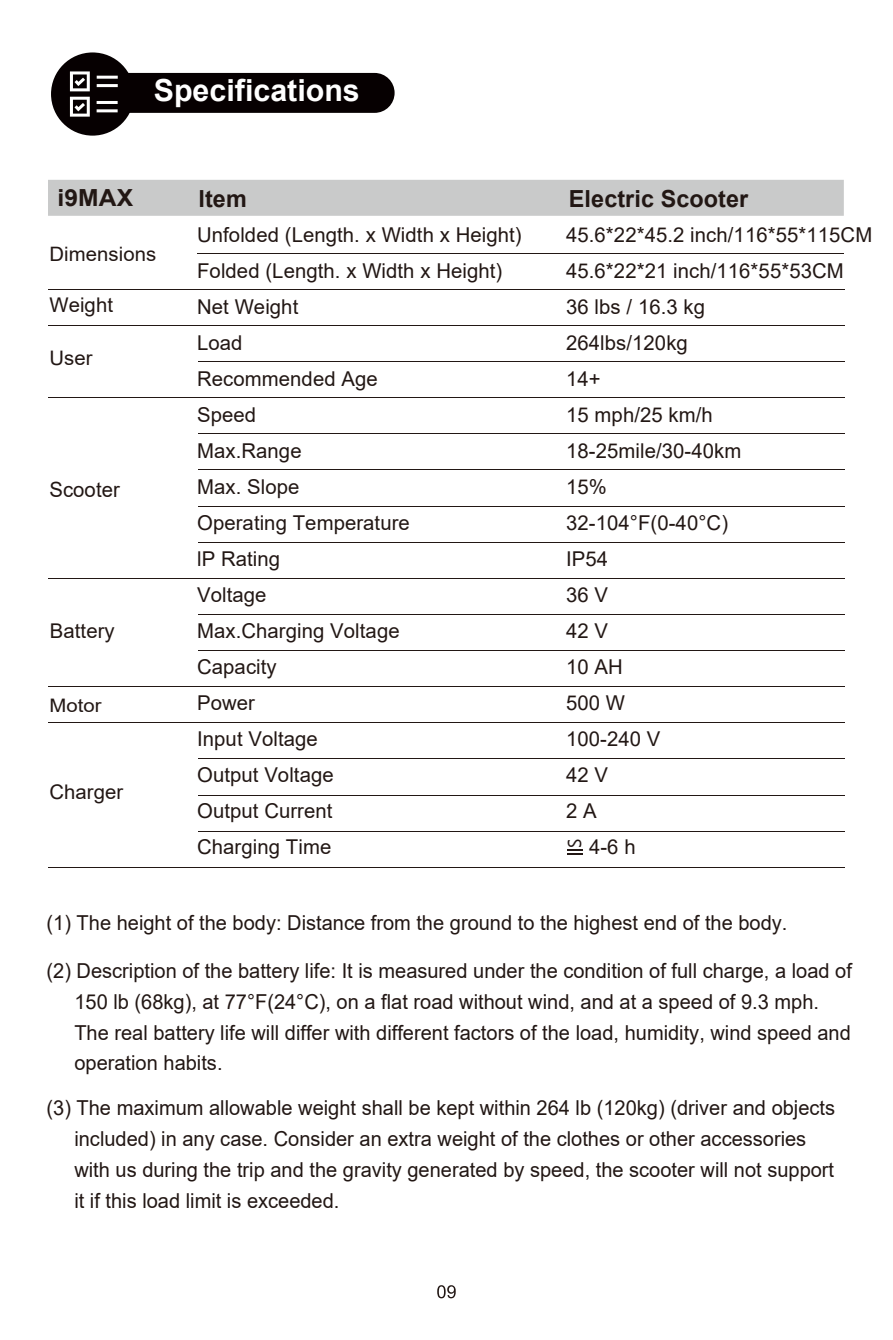
<style>
.page{position:relative;width:893px;height:1340px;background:#fff}
.page>*{position:absolute;margin:0;border:0;box-sizing:border-box;transform-origin:0 0}
.t1{font:700 30.38px "Arial";color:#fff}
.t2{font:700 23.62px "Arial";letter-spacing:.005em;color:#221714}
.t3{font:700 23.62px "Arial";letter-spacing:.005em;color:#221714;scale:1.05 1}
.t4{font:20.93px "Arial";letter-spacing:.005em;color:#221714}
.t5{font:20.7px/30.8px "Arial";color:#221714}
.t6{font:20.47px/36px "Arial";letter-spacing:.005em;color:#221714}
.t7{font:20.25px "Arial";letter-spacing:.005em;color:#221714}
.t8{font:20.03px "Arial";color:#221714}
.t9{font:19.8px "Arial";letter-spacing:.005em;color:#221714}
.t10{font:18.68px "Arial";letter-spacing:.005em;color:#221714;scale:1.09 1}
</style>
<div class="page">
<div style="left:48px;top:180px;width:796px;height:36px;background:#c9caca"></div>
<hr style="left:197px;top:253px;width:647px;height:1px;background:#221714">
<hr style="left:48px;top:289px;width:797px;height:1px;background:#221714">
<hr style="left:48px;top:325px;width:797px;height:1px;background:#221714">
<hr style="left:198px;top:361px;width:647px;height:1px;background:#221714">
<hr style="left:48px;top:397px;width:797px;height:1px;background:#221714">
<hr style="left:198px;top:433px;width:647px;height:1px;background:#221714">
<hr style="left:198px;top:469px;width:647px;height:1px;background:#221714">
<hr style="left:198px;top:506px;width:647px;height:1px;background:#221714">
<hr style="left:198px;top:542px;width:647px;height:1px;background:#221714">
<hr style="left:48px;top:578px;width:797px;height:1px;background:#221714">
<hr style="left:198px;top:614px;width:647px;height:1px;background:#221714">
<hr style="left:198px;top:650px;width:647px;height:1px;background:#221714">
<hr style="left:48px;top:686px;width:797px;height:1px;background:#221714">
<hr style="left:48px;top:722px;width:797px;height:1px;background:#221714">
<hr style="left:198px;top:758px;width:647px;height:1px;background:#221714">
<hr style="left:198px;top:794px;width:647px;height:1px;background:#221714">
<hr style="left:198px;top:830px;width:647px;height:1px;background:#221714">
<hr style="left:48px;top:867px;width:797px;height:1px;background:#221714">
<svg style="left:437px;top:1285px;width:19px;height:13px"></svg>
<div style="left:51px;top:52px;width:83px;height:84px;background:#060001;border-radius:50%"></div>
<div style="left:106px;top:73px;width:289px;height:40px;background:#060001;border-radius:20px"></div>
<svg style="left:70px;top:71px;width:48px;height:46px"></svg>
<svg style="left:567px;top:849px;width:16px;height:5px"></svg>
<h1 class="t1" style="left:154px;top:69px;width:208px">Specifications</h1>
<p class="t3" style="left:58px;top:181px;width:73px">i9MAX</p>
<p class="t2" style="left:198px;top:182px;width:50px">ltem</p>
<p class="t2" style="left:569px;top:182px;width:181px">Electric Scooter</p>
<p class="t9" style="left:49px;top:240px;width:108px">Dimensions</p>
<p class="t7" style="left:49px;top:291px;width:65px">Weight</p>
<p class="t8" style="left:49px;top:344px;width:45px">User</p>
<p class="t4" style="left:49px;top:475px;width:72px">Scooter</p>
<p class="t7" style="left:50px;top:616px;width:66px">Battery</p>
<p class="t10" style="left:49px;top:692px;width:49px">Motor</p>
<p class="t7" style="left:49px;top:777px;width:75px">Charger</p>
<p class="t6" style="left:197px;top:216px;width:326px">Unfolded (Length. x Width x Height)<br>Folded (Length. x Width x Height)<br>Net Weight<br>Load<br>Recommended Age<br>Speed<br>Max.Range<br>Max. Slope<br>Operating Temperature<br>lP Rating<br>Voltage<br>Max.Charging Voltage<br>Capacity<br>Power<br>Input Voltage<br>Output Voltage<br>Output Current<br>Charging Time</p>
<p class="t6" style="left:566px;top:217px;width:308px">45.6*22*45.2 inch/116*55*115CM</p>
<p class="t6" style="left:566px;top:253px;width:279px">45.6*22*21 inch/116*55*53CM</p>
<p class="t6" style="left:566px;top:289px;width:140px">36 lbs / 16.3 kg</p>
<p class="t6" style="left:566px;top:325px;width:123px">264lbs/120kg</p>
<p class="t6" style="left:566px;top:360px;width:36px">14+</p>
<p class="t6" style="left:566px;top:396px;width:148px">15 mph/25 km/h</p>
<p class="t6" style="left:566px;top:432px;width:177px">18-25mile/30-40km</p>
<p class="t6" style="left:566px;top:468px;width:42px">15%</p>
<p class="t6" style="left:566px;top:504px;width:163px">32-104°F(0-40°C)</p>
<p class="t6" style="left:566px;top:540px;width:44px">IP54</p>
<p class="t6" style="left:566px;top:576px;width:44px">36 V</p>
<p class="t6" style="left:566px;top:612px;width:44px">42 V</p>
<p class="t6" style="left:566px;top:648px;width:58px">10 AH</p>
<p class="t6" style="left:566px;top:684px;width:61px">500 W</p>
<p class="t6" style="left:566px;top:720px;width:96px">100-240 V</p>
<p class="t6" style="left:566px;top:756px;width:44px">42 V</p>
<p class="t6" style="left:566px;top:792px;width:32px">2 A</p>
<p class="t6" style="left:589px;top:828px;width:48px">4-6 h</p>
<p class="t5" style="left:47px;top:907px;width:742px">(1) The height of the body: Distance from the ground to the highest end of the body.</p>
<p class="t5" style="left:74px;top:954px;width:779px;text-indent:-28px">(2) Description of the battery life: It is measured under the condition of full charge, a load of 150 lb (68kg), at 77°F(24°C), on a flat road without wind, and at a speed of 9.3 mph.<br>The real battery life will differ with different factors of the load, humidity, wind speed and operation habits.</p>
<p class="t5" style="left:74px;top:1092px;width:762px;text-indent:-28px">(3) The maximum allowable weight shall be kept within 264 lb (120kg) (driver and objects included) in any case. Consider an extra weight of the clothes or other accessories with us during the trip and the gravity generated by speed, the scooter will not support it if this load limit is exceeded.</p>
</div>
